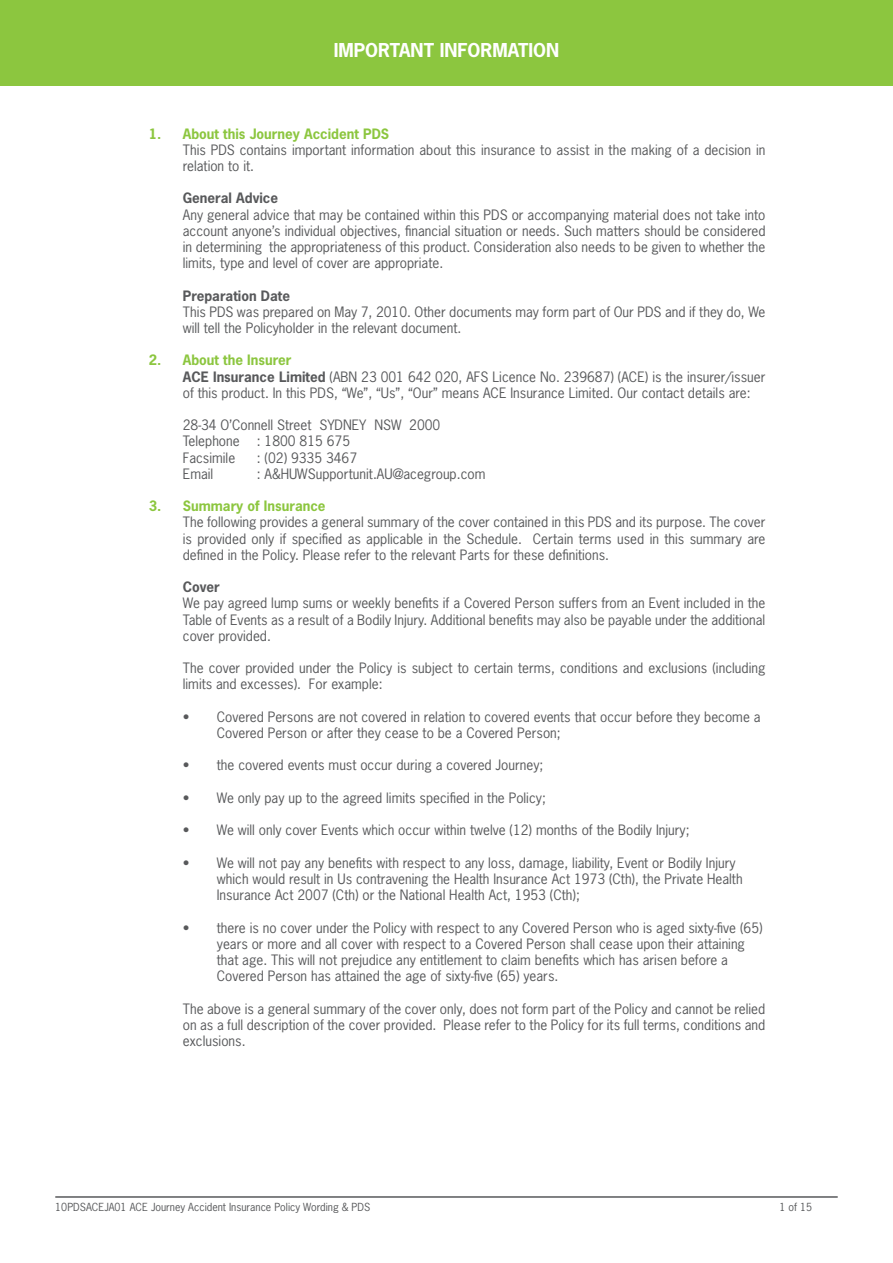
<style>
.page{position:relative;width:893px;height:1263px;background:#fff}
.page>*{position:absolute;margin:0;border:0;box-sizing:border-box;transform-origin:0 0}
.t1{font:700 18px "News Gothic";color:#fff}
.t2{font:13.5px/16.2px "News Gothic";color:#58595b}
.t3{font:700 13.5px "News Gothic";color:#8cc63f}
.t4{font:700 13.5px "News Gothic";color:#58595b}
.t5{font:10.5px "News Gothic";color:#58595b}
.s1{font-weight:700;color:#8cc63f}
.s2{font-weight:700}
</style>
<div class="page">
<hr style="left:55px;top:1196px;width:783px;height:2px;background:#58595b">
<div style="left:0;top:0;width:893px;height:85px;background:#8cc63f"></div>
<h1 class="t1" style="left:334px;top:39px;width:227px">IMPORTANT INFORMATION</h1>
<p class="t3" style="left:149px;top:125px;width:242px">1. About this Journey Accident PDS</p>
<p class="t2" style="left:183px;top:141px;width:584px">This PDS contains important information about this insurance to assist in the making of a decision in relation to it.</p>
<p class="t4" style="left:183px;top:189px;width:97px">General Advice</p>
<p class="t2" style="left:183px;top:206px;width:584px;text-align:justify">Any general advice that may be contained within this PDS or accompanying material does not take into account anyone’s individual objectives, financial situation or needs. Such matters should be considered in determining the appropriateness of this product. Consideration also needs to be given to whether the limits, type and level of cover are appropriate.</p>
<p class="t4" style="left:183px;top:287px;width:109px">Preparation Date</p>
<p class="t2" style="left:183px;top:303px;width:584px">This PDS was prepared on May 7, 2010. Other documents may form part of Our PDS and if they do, We will tell the Policyholder in the relevant document.</p>
<p class="t2" style="left:183px;top:352px;width:584px;text-indent:-34px"><span class="s1">2. About the Insurer<br></span><span class="s2">ACE Insurance Limited</span> (ABN 23 001 642 020, AFS Licence No. 239687) (ACE) is the insurer/issuer of this product. In this PDS, “We”, “Us”, “Our” means ACE Insurance Limited. Our contact details are:</p>
<p class="t2" style="left:183px;top:417px;width:259px">28-34 O’Connell Street SYDNEY NSW 2000<br>Telephone</p>
<p class="t2" style="left:257px;top:433px;width:95px">: 1800 815 675</p>
<p class="t2" style="left:183px;top:449px;width:54px">Facsimile</p>
<p class="t2" style="left:257px;top:449px;width:102px">: (02) 9335 3467</p>
<p class="t2" style="left:183px;top:465px;width:32px">Email</p>
<p class="t2" style="left:257px;top:465px;width:230px">: A&amp;HUWSupportunit.AU@acegroup.com</p>
<p class="t3" style="left:149px;top:497px;width:178px">3. Summary of Insurance</p>
<p class="t2" style="left:183px;top:514px;width:584px;text-align:justify">The following provides a general summary of the cover contained in this PDS and its purpose. The cover is provided only if specified as applicable in the Schedule. Certain terms used in this summary are defined in the Policy. Please refer to the relevant Parts for these definitions.</p>
<p class="t4" style="left:183px;top:578px;width:39px">Cover</p>
<p class="t2" style="left:183px;top:595px;width:584px;text-align:justify">We pay agreed lump sums or weekly benefits if a Covered Person suffers from an Event included in the Table of Events as a result of a Bodily Injury. Additional benefits may also be payable under the additional cover provided.</p>
<p class="t2" style="left:183px;top:660px;width:584px">The cover provided under the Policy is subject to certain terms, conditions and exclusions (including limits and excesses). For example:</p>
<p class="t2" style="left:217px;top:708px;width:545px;text-indent:-34px">• Covered Persons are not covered in relation to covered events that occur before they become a<br>Covered Person or after they cease to be a Covered Person;</p>
<p class="t2" style="left:183px;top:757px;width:362px">• the covered events must occur during a covered Journey;</p>
<p class="t2" style="left:183px;top:789px;width:365px">• We only pay up to the agreed limits specified in the Policy;</p>
<p class="t2" style="left:183px;top:822px;width:508px">• We will only cover Events which occur within twelve (12) months of the Bodily Injury;</p>
<p class="t2" style="left:217px;top:854px;width:527px;text-indent:-34px">• We will not pay any benefits with respect to any loss, damage, liability, Event or Bodily Injury which would result in Us contravening the Health Insurance Act 1973 (Cth), the Private Health<br>Insurance Act 2007 (Cth) or the National Health Act, 1953 (Cth);</p>
<p class="t2" style="left:217px;top:919px;width:547px;text-indent:-34px">• there is no cover under the Policy with respect to any Covered Person who is aged sixty-five (65) years or more and all cover with respect to a Covered Person shall cease upon their attaining that age. This will not prejudice any entitlement to claim benefits which has arisen before a Covered Person has attained the age of sixty-five (65) years.</p>
<p class="t2" style="left:183px;top:1000px;width:584px;text-align:justify">The above is a general summary of the cover only, does not form part of the Policy and cannot be relied on as a full description of the cover provided. Please refer to the Policy for its full terms, conditions and exclusions.</p>
<p class="t5" style="left:55px;top:1200px;width:316px">10PDSACEJA01 ACE Journey Accident Insurance Policy Wording &amp; PDS</p>
<p class="t5" style="left:779px;top:1200px;width:34px">1 of 15</p>
</div>
